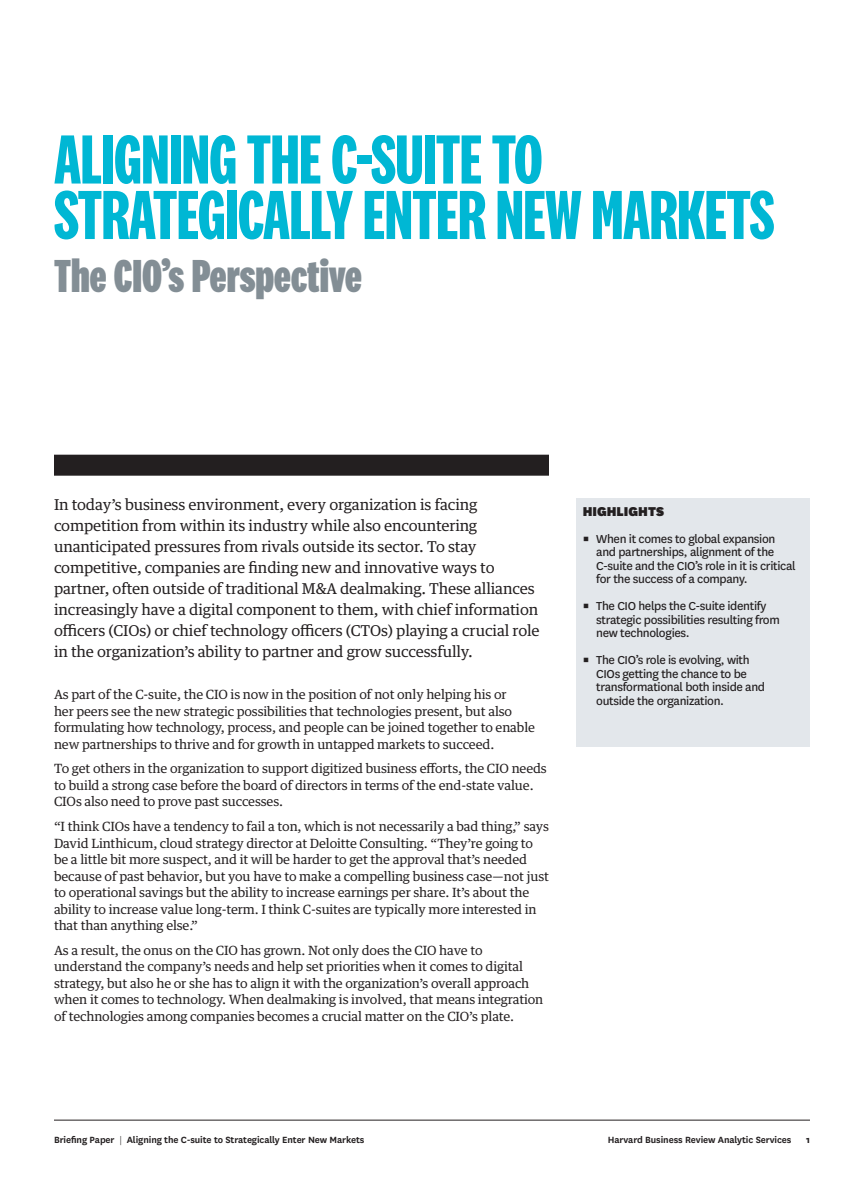
<style>
.page{position:relative;width:864px;height:1188px;background:#fff}
.page>*{position:absolute;margin:0;border:0;box-sizing:border-box;transform-origin:0 0}
.t1{font:700 72px/55.5px "National 2 Compressed";letter-spacing:-.01em;color:#00b7d4}
.t2{font:800 48px "National 2 Compressed";color:#838e95}
.t3{font:15px/21px "Guardian Text Egyp HBR";letter-spacing:-.01em;color:#231f20}
.t4{font:900 15px "National HBR";color:#231f20}
.t5{font:13.5px/13.5px "HBR Stationery";letter-spacing:-.025em;color:#231f20}
.t6{font:12.75px/16.5px "Guardian Text Egyp HBR";letter-spacing:-.01em;color:#231f20}
.t7{font:600 10.5px "National HBR";letter-spacing:-.01em;color:#231f20}
.t8{font:800 10.5px "National HBR";color:#231f20}
.s1{font-weight:300}
</style>
<div class="page">
<hr style="left:54px;top:1120px;width:756px;height:1px;background:#231f20">
<div style="left:54px;top:455px;width:495px;height:21px;background:#231f20"></div>
<div style="left:576px;top:498px;width:234px;height:248px;background:#e3e7eb"></div>
<h1 class="t1" style="left:54px;top:131px;width:722px">ALIGNING THE C-SUITE TO<br>STRATEGICALLY ENTER NEW MARKETS</h1>
<h2 class="t2" style="left:54px;top:249px;width:309px">The CIO’s Perspective</h2>
<p class="t3" style="left:54px;top:492px;width:487px">In today’s business environment, every organization is facing competition from within its industry while also encountering unanticipated pressures from rivals outside its sector. To stay competitive, companies are finding new and innovative ways to partner, often outside of traditional M&amp;A dealmaking. These alliances increasingly have a digital component to them, with chief information officers (CIOs) or chief technology officers (CTOs) playing a crucial role in the organization’s ability to partner and grow successfully.</p>
<p class="t6" style="left:54px;top:685px;width:483px">As part of the C-suite, the CIO is now in the position of not only helping his or<br>her peers see the new strategic possibilities that technologies present, but also formulating how technology, process, and people can be joined together to enable new partnerships to thrive and for growth in untapped markets to succeed.</p>
<p class="t6" style="left:54px;top:759px;width:494px">To get others in the organization to support digitized business efforts, the CIO needs to build a strong case before the board of directors in terms of the end-state value.<br>CIOs also need to prove past successes.</p>
<p class="t6" style="left:54px;top:817px;width:496px">“I think CIOs have a tendency to fail a ton, which is not necessarily a bad thing,” says David Linthicum, cloud strategy director at Deloitte Consulting. “They’re going to be a little bit more suspect, and it will be harder to get the approval that’s needed because of past behavior, but you have to make a compelling business case—not just to operational savings but the ability to increase earnings per share. It’s about the ability to increase value long-term. I think C-suites are typically more interested in that than anything else.”</p>
<p class="t6" style="left:54px;top:941px;width:491px">As a result, the onus on the CIO has grown. Not only does the CIO have to understand the company’s needs and help set priorities when it comes to digital strategy, but also he or she has to align it with the organization’s overall approach when it comes to technology. When dealmaking is involved, that means integration of technologies among companies becomes a crucial matter on the CIO’s plate.</p>
<p class="t4" style="left:583px;top:501px;width:83px">HIGHLIGHTS</p>
<p class="t5" style="left:596px;top:531px;width:201px;text-indent:-14px">▪ When it comes to global expansion and partnerships, alignment of the C-suite and the CIO’s role in it is critical for the success of a company.</p>
<p class="t5" style="left:596px;top:599px;width:185px;text-indent:-14px">▪ The CIO helps the C-suite identify strategic possibilities resulting from new technologies.</p>
<p class="t5" style="left:596px;top:653px;width:170px;text-indent:-14px">▪ The CIO’s role is evolving, with<br>CIOs getting the chance to be transformational both inside and outside the organization.</p>
<p class="t7" style="left:54px;top:1132px;width:312px">Briefing Paper <span class="s1">|</span> Aligning the C-suite to Strategically Enter New Markets</p>
<p class="t7" style="left:608px;top:1133px;width:185px">Harvard Business Review Analytic Services</p>
<p class="t8" style="left:806px;top:1133px;width:5px">1</p>
</div>
